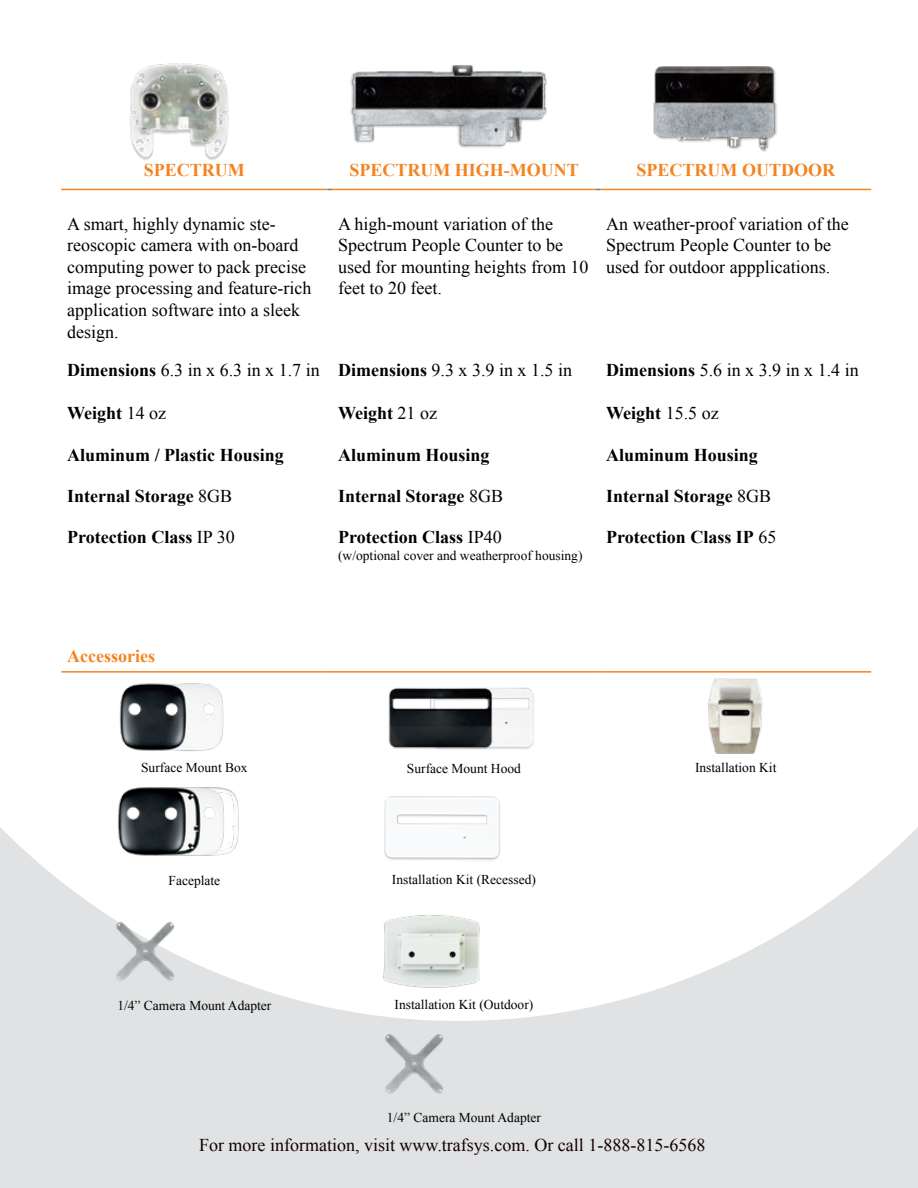
<style>
.page{position:relative;width:918px;height:1188px;background:#fff}
.page>*{position:absolute;margin:0;border:0;box-sizing:border-box;transform-origin:0 0}
.t1{font:18px/21.6px "Times New Roman";color:#000}
.t2{font:700 18px "Times New Roman";color:#000}
.t3{font:18px "Times New Roman";color:#120000}
.t4{font:700 18px "Times New Roman";color:#f48320}
.t5{font:13.5px "Times New Roman";color:#000}
.s1{font-weight:700}
.s2{font-weight:400}
</style>
<div class="page">
<svg style="left:0;top:827px;width:918px;height:361px;fill:#e1e2e3"></svg>
<hr style="left:600px;top:189px;width:271px;height:1px;background:#f48320">
<hr style="left:332px;top:189px;width:264px;height:1px;background:#f48320">
<hr style="left:61px;top:189px;width:267px;height:1px;background:#f48320">
<hr style="left:61px;top:671px;width:267px;height:2px;background:#f48320">
<hr style="left:332px;top:671px;width:264px;height:2px;background:#f48320">
<hr style="left:600px;top:671px;width:271px;height:2px;background:#f48320">
<img style="left:119px;top:683px;width:105px;height:68px">
<img style="left:388px;top:687px;width:146px;height:63px">
<img style="left:708px;top:678px;width:55px;height:76px">
<img style="left:111px;top:787px;width:167px;height:75px">
<img style="left:379px;top:796px;width:170px;height:72px">
<img style="left:107px;top:909px;width:174px;height:85px">
<img style="left:378px;top:909px;width:172px;height:84px">
<img style="left:377px;top:1022px;width:174px;height:84px">
<img style="left:350px;top:65px;width:197px;height:83px">
<img style="left:129px;top:63px;width:100px;height:97px">
<img style="left:653px;top:66px;width:124px;height:86px">
<p class="t4" style="left:144px;top:158px;width:102px">SPECTRUM</p>
<p class="t4" style="left:349px;top:158px;width:231px">SPECTRUM HIGH-MOUNT</p>
<p class="t4" style="left:637px;top:158px;width:200px">SPECTRUM OUTDOOR</p>
<p class="t1" style="left:67px;top:212px;width:246px">A smart, highly dynamic ste&shy;reoscopic camera with on-board computing power to pack precise image processing and feature-rich application software into a sleek design.</p>
<p class="t1" style="left:338px;top:212px;width:252px">A high-mount variation of the<br>Spectrum People Counter to be used for mounting heights from 10 feet to 20 feet.</p>
<p class="t1" style="left:606px;top:212px;width:244px">An weather-proof variation of the<br>Spectrum People Counter to be used for outdoor appplications.</p>
<p class="t1" style="left:67px;top:359px;width:506px"><span class="s1">Dimensions</span> 6.3 in x 6.3 in x 1.7 in <span class="s1">Dimensions</span> 9.3 x 3.9 in x 1.5 in</p>
<p class="t1" style="left:606px;top:359px;width:254px"><span class="s1">Dimensions</span> 5.6 in x 3.9 in x 1.4 in</p>
<p class="t2" style="left:67px;top:401px;width:100px">Weight <span class="s2">14 oz</span></p>
<p class="t2" style="left:338px;top:401px;width:100px">Weight <span class="s2">21 oz</span></p>
<p class="t2" style="left:606px;top:401px;width:114px">Weight <span class="s2">15.5 oz</span></p>
<p class="t2" style="left:67px;top:443px;width:218px">Aluminum / Plastic Housing</p>
<p class="t2" style="left:338px;top:443px;width:153px">Aluminum Housing</p>
<p class="t2" style="left:606px;top:443px;width:153px">Aluminum Housing</p>
<p class="t2" style="left:67px;top:484px;width:166px">Internal Storage <span class="s2">8GB</span></p>
<p class="t2" style="left:338px;top:484px;width:166px">Internal Storage <span class="s2">8GB</span></p>
<p class="t2" style="left:606px;top:484px;width:166px">Internal Storage <span class="s2">8GB</span></p>
<p class="t2" style="left:67px;top:525px;width:169px">Protection Class <span class="s2">IP 30</span></p>
<p class="t2" style="left:338px;top:525px;width:165px">Protection Class <span class="s2">IP40</span></p>
<p class="t5" style="left:338px;top:546px;width:246px">(w/optional cover and weatherproof housing)</p>
<p class="t2" style="left:606px;top:525px;width:172px">Protection Class IP <span class="s2">65</span></p>
<p class="t4" style="left:67px;top:644px;width:89px">Accessories</p>
<p class="t5" style="left:141px;top:759px;width:108px">Surface Mount Box</p>
<p class="t5" style="left:407px;top:760px;width:115px">Surface Mount Hood</p>
<p class="t5" style="left:695px;top:758px;width:83px">Installation Kit</p>
<p class="t5" style="left:169px;top:872px;width:53px">Faceplate</p>
<p class="t5" style="left:392px;top:870px;width:145px">Installation Kit (Recessed)</p>
<p class="t5" style="left:117px;top:996px;width:156px">1/4” Camera Mount Adapter</p>
<p class="t5" style="left:395px;top:995px;width:140px">Installation Kit (Outdoor)</p>
<p class="t5" style="left:387px;top:1109px;width:156px">1/4” Camera Mount Adapter</p>
<p class="t3" style="left:199px;top:1133px;width:508px">For more information, visit www.trafsys.com. Or call 1-888-815-6568</p>
</div>
